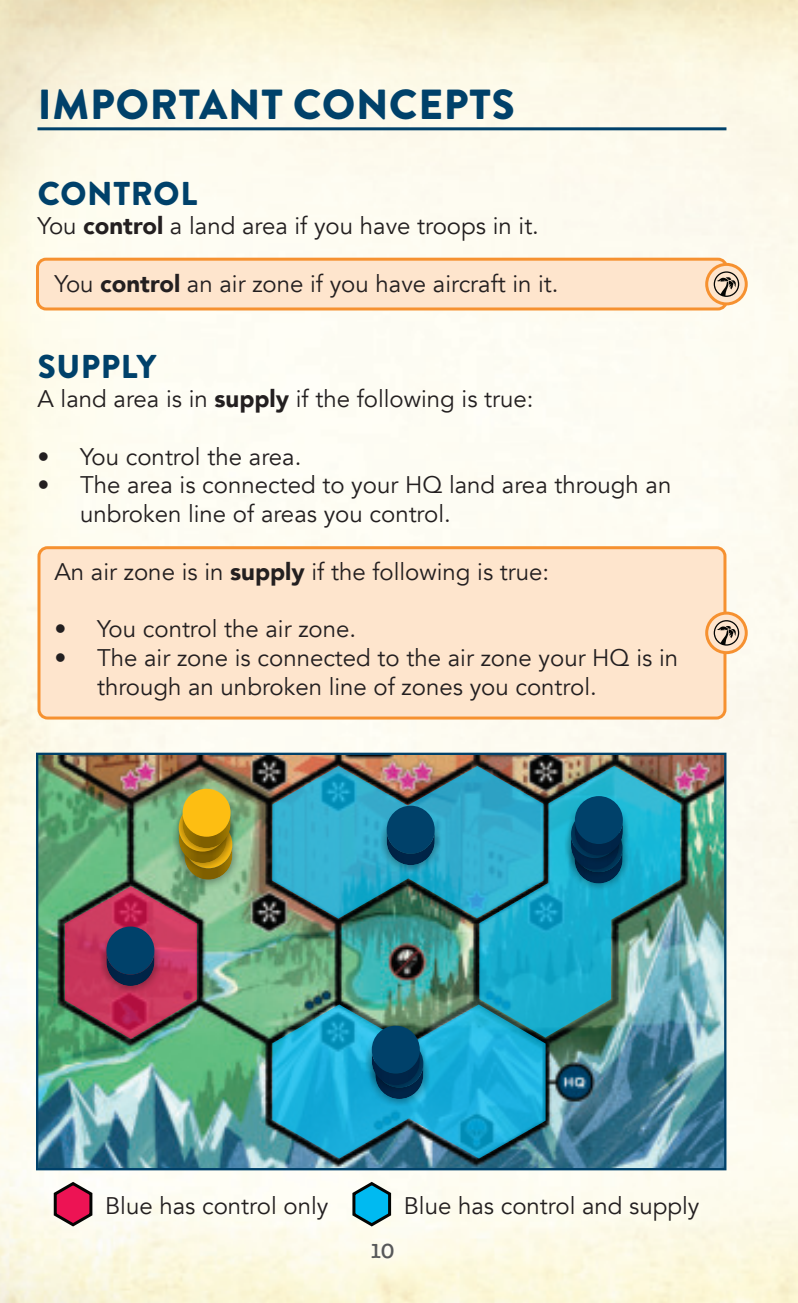
<style>
.page{position:relative;width:798px;height:1303px;background:#fff}
.page>*{position:absolute;margin:0;border:0;box-sizing:border-box;transform-origin:0 0}
.t1{font:900 42px "Brandon Grotesque";letter-spacing:.02em;color:#00416a}
.t2{font:900 33px "Brandon Grotesque";letter-spacing:.02em;color:#00416a}
.t3{font:24px/28.8px "Avenir";color:#231f20}
.t4{font:600 21px "American Typewriter";color:#57585a}
.s1{font-weight:900}
</style>
<div class="page">
<img style="left:0;top:0;width:798px;height:1303px">
<div style="left:39px;top:548px;width:686px;height:170px;background:#fee5cd;border-radius:9px"></div>
<div style="left:37px;top:546px;width:689px;height:173px;border:3px solid #f69130;border-radius:9px"></div>
<hr style="left:37px;top:127px;width:689px;height:3px;background:#00416a">
<div style="left:37px;top:259px;width:689px;height:50px;background:#fee5cd;border-radius:9px"></div>
<div style="left:36px;top:258px;width:692px;height:52px;border:3px solid #f69130;border-radius:9px"></div>
<img style="left:39px;top:755px;width:684px;height:412px">
<div style="left:36px;top:752px;width:690px;height:418px;border:2px solid #00416a"></div>
<svg style="left:272px;top:1004px;width:273px;height:154px;background:#269fbf"></svg>
<img style="left:479px;top:766px;width:201px;height:271px">
<img style="left:365px;top:1033px;width:67px;height:78px">
<img style="left:361px;top:1019px;width:68px;height:78px">
<svg style="left:372px;top:1025px;width:51px;height:74px;background:#064568"></svg>
<img style="left:564px;top:867px;width:67px;height:28px">
<img style="left:561px;top:804px;width:67px;height:78px">
<img style="left:564px;top:790px;width:68px;height:77px">
<svg style="left:571px;top:796px;width:52px;height:87px;background:#044669"></svg>
<img style="left:272px;top:766px;width:271px;height:152px">
<svg style="left:65px;top:886px;width:132px;height:153px;background:#91465c"></svg>
<img style="left:175px;top:812px;width:67px;height:78px">
<img style="left:170px;top:795px;width:67px;height:78px">
<img style="left:174px;top:781px;width:67px;height:78px">
<svg style="left:179px;top:788px;width:53px;height:91px;background:#b9991e"></svg>
<svg style="left:350px;top:1180px;width:43px;height:48px"></svg>
<svg style="left:51px;top:1180px;width:43px;height:48px"></svg>
<svg style="left:707px;top:264px;width:39px;height:40px"></svg>
<div style="left:705px;top:263px;width:43px;height:42px;border:3px solid #f69130;border-radius:50%"></div>
<svg style="left:714px;top:271px;width:25px;height:26px"></svg>
<svg style="left:707px;top:613px;width:39px;height:39px"></svg>
<div style="left:705px;top:611px;width:43px;height:43px;border:3px solid #f69130;border-radius:50%"></div>
<svg style="left:714px;top:620px;width:25px;height:25px"></svg>
<svg style="left:382px;top:0;width:34px;height:1px"></svg>
<svg style="left:382px;top:1302px;width:34px;height:1px"></svg>
<h1 class="t1" style="left:38px;top:84px;width:478px">IMPORTANT CONCEPTS</h1>
<h2 class="t2" style="left:38px;top:178px;width:161px">CONTROL</h2>
<p class="t3" style="left:37px;top:214px;width:503px">You <span class="s1">control</span> a land area if you have troops in it.</p>
<p class="t3" style="left:54px;top:271px;width:506px">You <span class="s1">control</span> an air zone if you have aircraft in it.</p>
<h2 class="t2" style="left:38px;top:351px;width:120px">SUPPLY</h2>
<p class="t3" style="left:37px;top:387px;width:497px">A land area is in <span class="s1">supply</span> if the following is true:</p>
<p class="t3" style="left:37px;top:444px;width:265px">• You control the area.</p>
<p class="t3" style="left:80px;top:473px;width:593px;text-indent:-43px">• The area is connected to your HQ land area through an unbroken line of areas you control.</p>
<p class="t3" style="left:54px;top:559px;width:496px">An air zone is in <span class="s1">supply</span> if the following is true:</p>
<p class="t3" style="left:54px;top:617px;width:303px">• You control the air zone.</p>
<p class="t3" style="left:97px;top:646px;width:582px;text-indent:-43px">• The air zone is connected to the air zone your HQ is in through an unbroken line of zones you control.</p>
<p class="t3" style="left:105px;top:1193px;width:225px">Blue has control only</p>
<p class="t4" style="left:369px;top:1238px;width:27px">10</p>
<p class="t3" style="left:404px;top:1193px;width:297px">Blue has control and supply</p>
</div>
